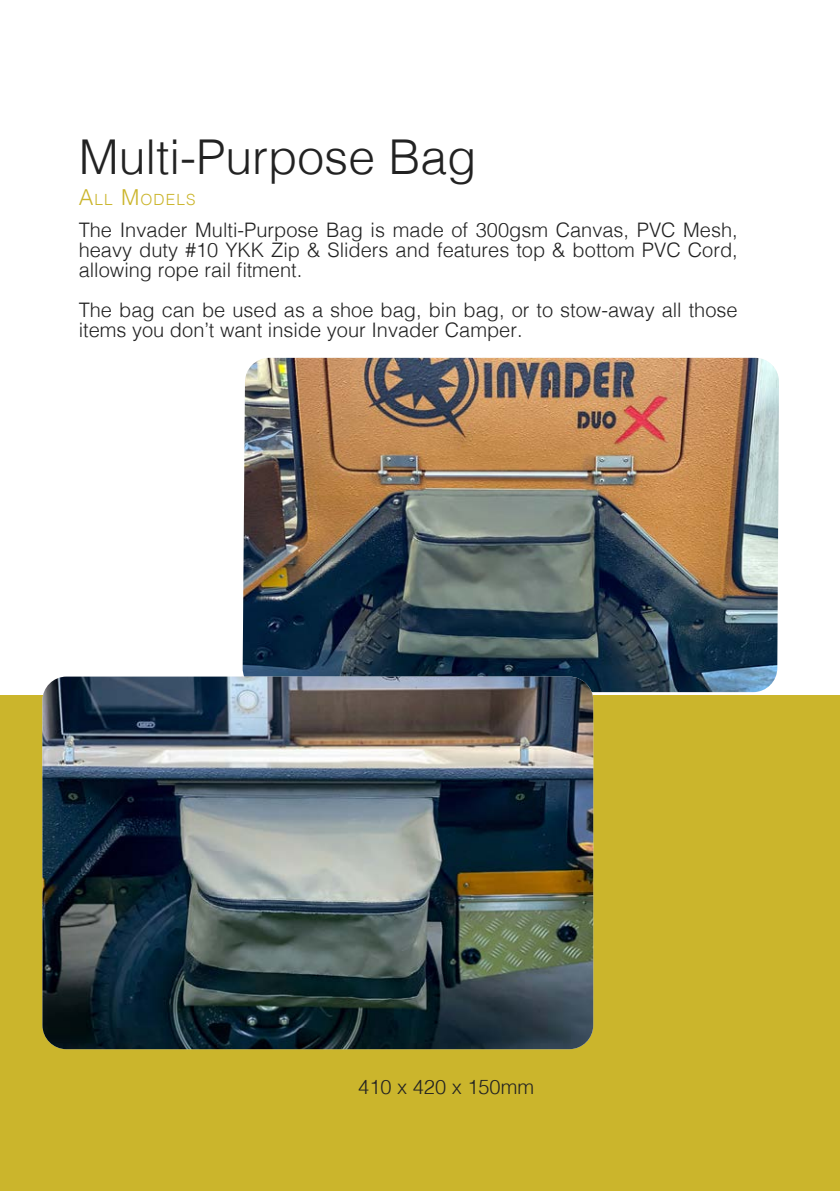
<style>
.page{position:relative;width:840px;height:1191px;background:#fff}
.page>*{position:absolute;margin:0;border:0;box-sizing:border-box;transform-origin:0 0}
.Heading_-_Left_Aligned{font:300 48px "Helvetica";color:#222}
.Body_-_Left_Aligned{font:300 20px/20px "Helvetica";color:#222;text-align:justify}
.Subheading_-_Left_Aligned{font:300 15.4px "Helvetica";letter-spacing:.07em;color:#cbb52c}
.s1{font-size:22px}
</style>
<div class="page">
<div style="left:0;top:695px;width:839px;height:496px;background:#cbb52c"></div>
<img style="left:242px;top:358px;width:536px;height:334px">
<img style="left:42px;top:676px;width:551px;height:373px">
<p class="Heading_-_Left_Aligned" style="left:79px;top:116px;width:399px">Multi-Purpose Bag</p>
<p class="Subheading_-_Left_Aligned" style="left:79px;top:186px;width:118px"><span class="s1">A</span>LL <span class="s1">M</span>ODELS</p>
<p class="Body_-_Left_Aligned" style="left:79px;top:219px;width:660px">The Invader Multi-Purpose Bag is made of 300gsm Canvas, PVC Mesh, heavy duty #10 YKK Zip &amp; Sliders and features top &amp; bottom PVC Cord, allowing rope rail fitment.</p>
<p class="Body_-_Left_Aligned" style="left:79px;top:299px;width:660px">The bag can be used as a shoe bag, bin bag, or to stow-away all those items you don’t want inside your Invader Camper.</p>
<p class="Body_-_Left_Aligned" style="left:358px;top:1075px;width:177px">410 x 420 x 150mm</p>
</div>
